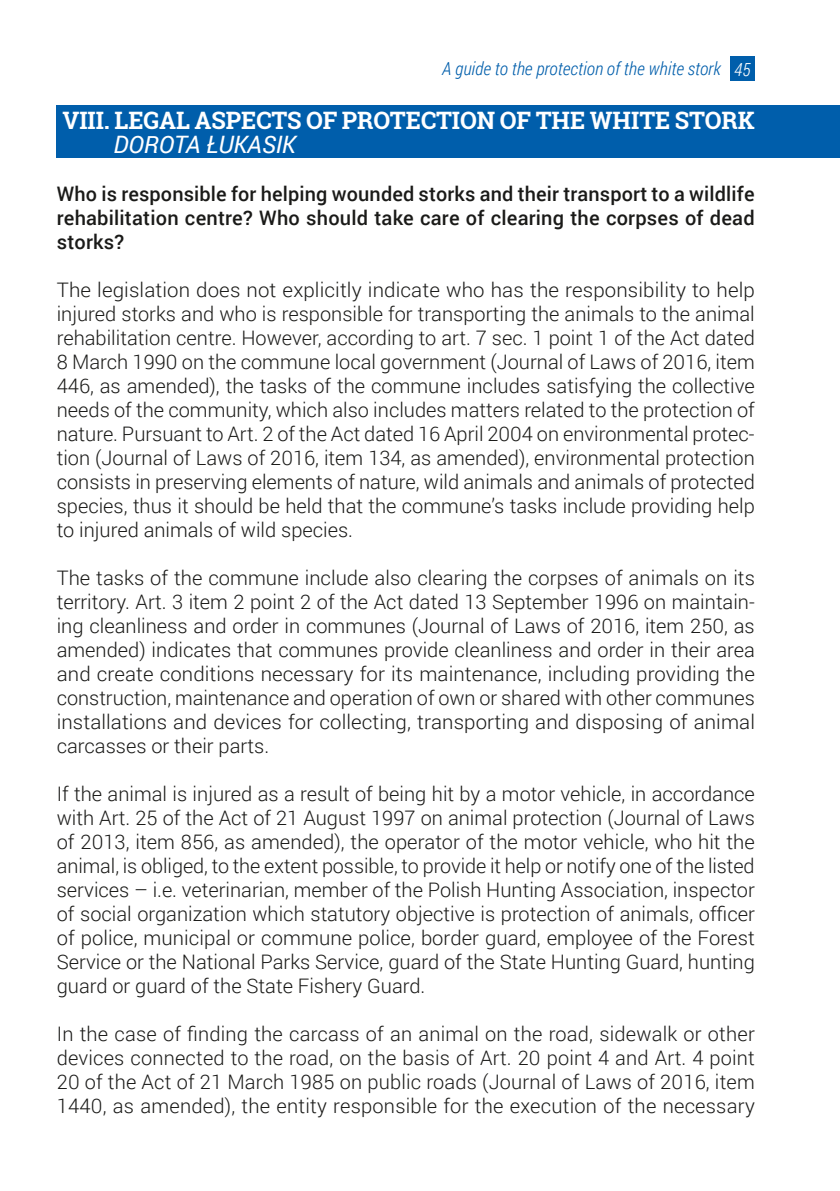
<style>
.page{position:relative;width:840px;height:1191px;background:#fff}
.page>*{position:absolute;margin:0;border:0;box-sizing:border-box;transform-origin:0 0}
.t1{font:700 24px "Roboto Slab";letter-spacing:-.005em;color:#fff}
.t2{font:italic 24px "Roboto";color:#fff}
.t3{font:300 20px/24px "Roboto";color:#1a1a18;text-align:justify}
.t4{font:500 20px/24px "Roboto";letter-spacing:.01em;color:#1a1a18;text-align:justify}
.t5{font:italic 300 18px "Roboto Condensed";color:#005eab}
.s1{color:#fff}
</style>
<div class="page">
<div style="left:730px;top:57px;width:24px;height:24px;background:#005eab"></div>
<div style="left:57px;top:105px;width:782px;height:53px;background:#005eab"></div>
<p class="t5" style="left:442px;top:56px;width:310px">A guide to the protection of the white stork <span class="s1">45</span></p>
<p class="t1" style="left:62px;top:104px;width:149px">VIII. LEGAL ASPECTS</p>
<p class="t1" style="left:306px;top:104px;width:84px">OF PROTECTION</p>
<p class="t1" style="left:499px;top:104px;width:145px">OF THE WHITE</p>
<p class="t1" style="left:674px;top:104px;width:16px">STO</p>
<p class="t1" style="left:721px;top:104px;width:35px">RK</p>
<p class="t2" style="left:113px;top:127px;width:184px">DOROTA ŁUKASIK</p>
<p class="t4" style="left:57px;top:181px;width:699px">Who is responsible for helping wounded storks and their transport to a wildlife rehabilitation centre? Who should take care of clearing the corpses of dead storks?</p>
<p class="t3" style="left:57px;top:277px;width:699px">The legislation does not explicitly indicate who has the responsibility to help injured storks and who is responsible for transporting the animals to the animal rehabilitation centre. However, according to art. 7 sec. 1 point 1 of the Act dated 8 March 1990 on the commune local government (Journal of Laws of 2016, item 446, as amended), the tasks of the commune includes satisfying the collective needs of the community, which also includes matters related to the protection of nature. Pursuant to Art. 2 of the Act dated 16 April 2004 on environmental protec&shy;tion (Journal of Laws of 2016, item 134, as amended), environmental protection consists in preserving elements of nature, wild animals and animals of protected species, thus it should be held that the commune’s tasks include providing help to injured animals of wild species.</p>
<p class="t3" style="left:57px;top:565px;width:699px">The tasks of the commune include also clearing the corpses of animals on its territory. Art. 3 item 2 point 2 of the Act dated 13 September 1996 on maintain&shy;ing cleanliness and order in communes (Journal of Laws of 2016, item 250, as amended) indicates that communes provide cleanliness and order in their area and create conditions necessary for its maintenance, including providing the construction, maintenance and operation of own or shared with other communes installations and devices for collecting, transporting and disposing of animal carcasses or their parts.</p>
<p class="t3" style="left:57px;top:781px;width:699px">If the animal is injured as a result of being hit by a motor vehicle, in accordance with Art. 25 of the Act of 21 August 1997 on animal protection (Journal of Laws of 2013, item 856, as amended), the operator of the motor vehicle, who hit the animal, is obliged, to the extent possible, to provide it help or notify one of the listed services – i.e. veterinarian, member of the Polish Hunting Association, inspector of social organization which statutory objective is protection of animals, officer of police, municipal or commune police, border guard, employee of the Forest Service or the National Parks Service, guard of the State Hunting Guard, hunting guard or guard of the State Fishery Guard.</p>
<p class="t3" style="left:57px;top:1021px;width:699px">In the case of finding the carcass of an animal on the road, sidewalk or other devices connected to the road, on the basis of Art. 20 point 4 and Art. 4 point 20 of the Act of 21 March 1985 on public roads (Journal of Laws of 2016, item 1440, as amended), the entity responsible for the execution of the necessary</p>
</div>
